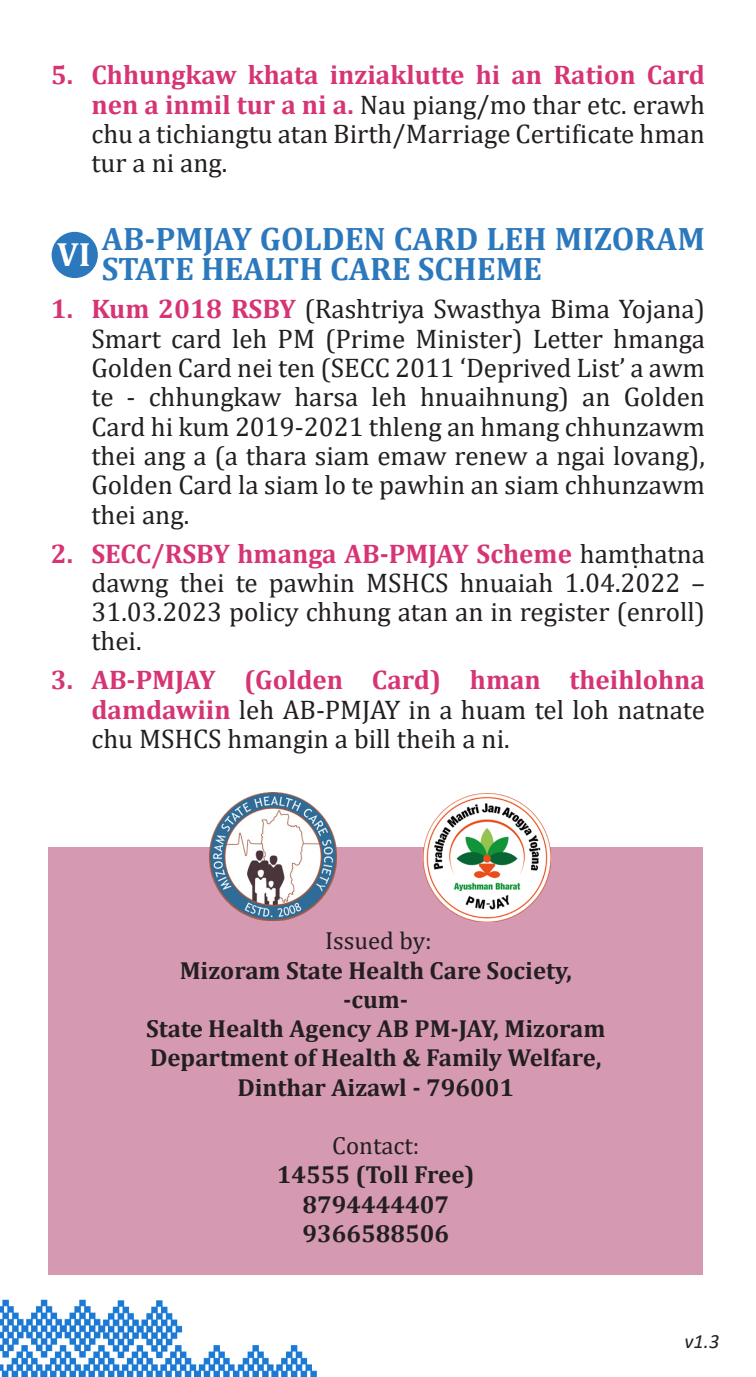
<style>
.page{position:relative;width:756px;height:1377px;background:#fff}
.page>*{position:absolute;margin:0;border:0;box-sizing:border-box;transform-origin:0 0}
.t1{font:700 33.75px "Cambria";color:#fff}
.t2{font:700 32.62px/29.2px "Cambria";color:#2c78bd}
.t3{font:27px/29.2px "Cambria";color:#231f20;text-align:justify}
.t4{font:700 24.75px "Cambria";color:#231f20}
.t5{font:24.75px "Cambria";color:#231f20}
.t6{font:italic 20.25px "Calibri";color:#231f20}
.s1{font-weight:700;color:#d63474}
</style>
<div class="page">
<img style="left:0;top:231px;width:497px;height:1146px">
<div style="left:49px;top:847px;width:654px;height:428px;background:#d59ab2"></div>
<img style="left:209px;top:793px;width:127px;height:127px">
<div style="left:52px;top:232px;width:46px;height:46px;background:#2c78bd;border-radius:50%"></div>
<img style="left:423px;top:794px;width:128px;height:127px">
<p class="t3" style="left:91px;top:61px;width:615px;text-indent:-41px"><span class="s1">5. Chhungkaw khata inziaklutte hi an Ration Card nen a inmil tur a ni a.</span> Nau piang/mo thar etc. erawh chu a tichiangtu atan Birth/Marriage Certificate hman tur a ni ang.</p>
<p class="t2" style="left:102px;top:223px;width:604px">AB-PMJAY GOLDEN CARD LEH MIZORAM<br>STATE HEALTH CARE SCHEME</p>
<p class="t3" style="left:91px;top:294px;width:615px;text-indent:-41px"><span class="s1">1. Kum 2018 RSBY</span> (Rashtriya Swasthya Bima Yojana)<br>Smart card leh PM (Prime Minister) Letter hmanga Golden Card nei ten (SECC 2011 ‘Deprived List’ a awm te - chhungkaw harsa leh hnuaihnung) an Golden Card hi kum 2019-2021 thleng an hmang chhunzawm thei ang a (a thara siam emaw renew a ngai lovang), Golden Card la siam lo te pawhin an siam chhunzawm thei ang.</p>
<p class="t3" style="left:91px;top:539px;width:615px;text-indent:-41px"><span class="s1">2. SECC/RSBY hmanga AB-PMJAY Scheme</span> hamṭhatna dawng thei te pawhin MSHCS hnuaiah 1.04.2022 – 31.03.2023 policy chhung atan an in register (enroll) thei.</p>
<p class="t3" style="left:91px;top:665px;width:615px;text-indent:-41px"><span class="s1">3. AB-PMJAY (Golden Card) hman theihlohna damdawiin</span> leh AB-PMJAY in a huam tel loh natnate chu MSHCS hmangin a bill theih a ni.</p>
<p class="t1" style="left:57px;top:231px;width:35px">VI</p>
<p class="t5" style="left:325px;top:926px;width:108px">Issued by:</p>
<p class="t4" style="left:180px;top:953px;width:393px">Mizoram State Health Care Society,</p>
<p class="t4" style="left:343px;top:982px;width:67px">-cum-</p>
<p class="t4" style="left:146px;top:1011px;width:461px">State Health Agency AB PM-JAY, Mizoram</p>
<p class="t4" style="left:150px;top:1040px;width:453px">Department of Health &amp; Family Welfare,</p>
<p class="t4" style="left:237px;top:1070px;width:278px">Dinthar Aizawl - 796001</p>
<p class="t5" style="left:332px;top:1131px;width:89px">Contact:</p>
<p class="t4" style="left:277px;top:1157px;width:199px">14555 (Toll Free)</p>
<p class="t4" style="left:302px;top:1187px;width:148px">8794444407</p>
<p class="t4" style="left:302px;top:1216px;width:148px">9366588506</p>
<p class="t6" style="left:684px;top:1327px;width:36px">v1.3</p>
</div>
